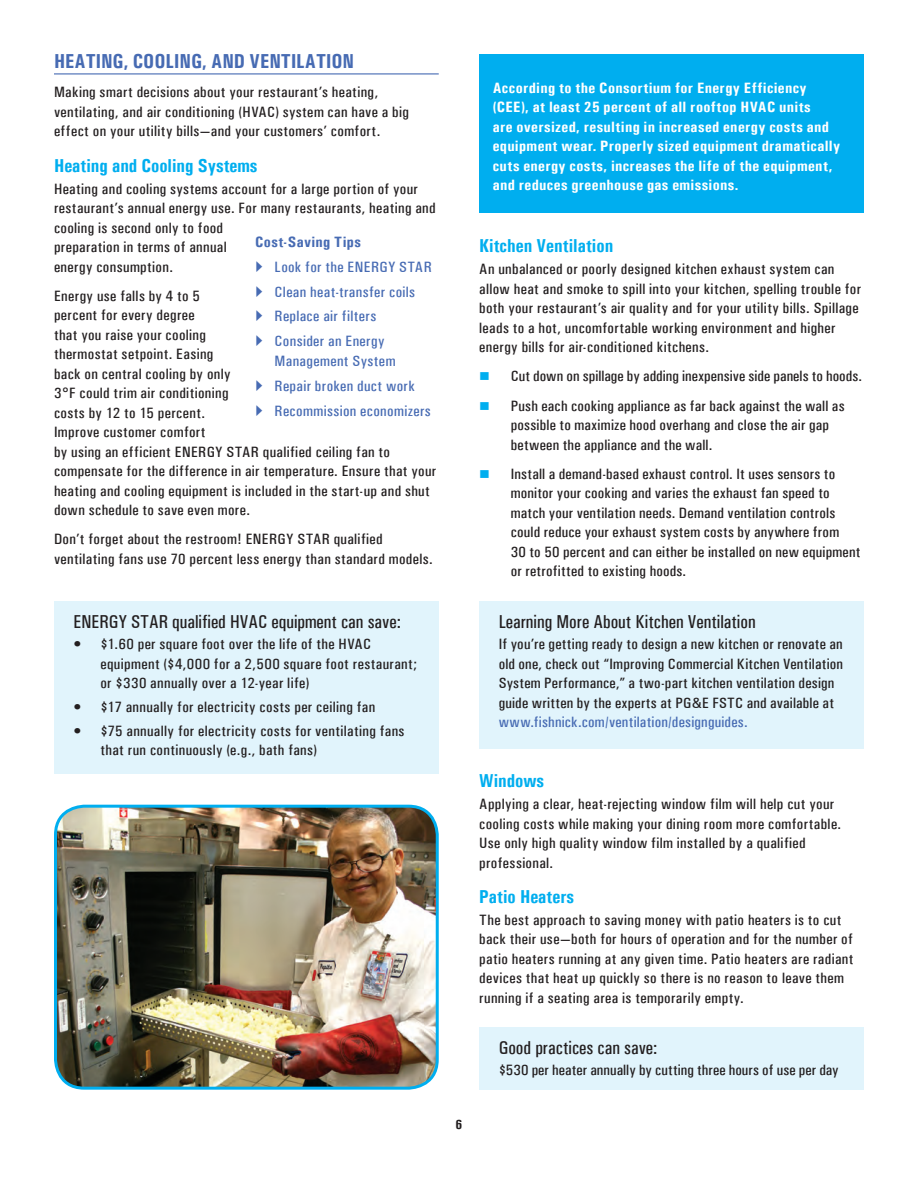
<style>
.page{position:relative;width:918px;height:1188px;background:#fff}
.page>*{position:absolute;margin:0;border:0;box-sizing:border-box;transform-origin:0 0}
.subhead_1{font:700 20.25px "Univers Condensed";color:#476bb3}
.Box_subheader{font:500 18.75px "Univers Condensed";color:#231f20}
.subhead_2{font:700 18.75px "Univers Condensed";color:#00aeef}
.body{font:500 15px/19.5px "Univers Condensed";letter-spacing:.02em;color:#231f20;scale:1.07 1}
.body-2{font:700 15px/19.5px "Univers Condensed";letter-spacing:.02em;color:#fff;scale:1.07 1}
.t1{font:500 15px/19.5px "Univers Condensed";letter-spacing:.025em;color:#476bb3;scale:1.07 1}
.CS_Box_head{font:700 15px "Univers Condensed";letter-spacing:.025em;color:#476bb3;scale:1.07 1}
.t2{font:700 13.5px "Univers Condensed";color:#231f20;scale:1.07 1}
.s1{color:#476bb3}
</style>
<div class="page">
<div style="left:54px;top:601px;width:385px;height:173px;background:#e1f4fc"></div>
<div style="left:479px;top:601px;width:385px;height:147px;background:#e1f4fc"></div>
<div style="left:479px;top:54px;width:385px;height:159px;background:#00aeef"></div>
<hr style="left:54px;top:73px;width:385px;height:1px;background:#476bb3">
<img style="left:56px;top:806px;width:379px;height:281px">
<div style="left:479px;top:1027px;width:385px;height:63px;background:#e1f4fc"></div>
<div style="left:54px;top:805px;width:385px;height:285px;border:3px solid #00aeef;border-radius:29px"></div>
<p class="subhead_1" style="left:54px;top:49px;width:302px">HEATING, COOLING, AND VENTILATION</p>
<p class="body" style="left:54px;top:82px;width:333px">Making smart decisions about your restaurant’s heating, ventilating, and air conditioning (HVAC) system can have a big effect on your utility bills—and your customers’ comfort.</p>
<p class="subhead_2" style="left:54px;top:154px;width:205px">Heating and Cooling Systems</p>
<p class="body" style="left:54px;top:179px;width:358px">Heating and cooling systems account for a large portion of your restaurant’s annual energy use. For many restaurants, heating and cooling is second only to food<br>preparation in terms of annual<br>energy consumption.</p>
<p class="body" style="left:54px;top:286px;width:359px">Energy use falls by 4 to 5<br>percent for every degree<br>that you raise your cooling<br>thermostat setpoint. Easing<br>back on central cooling by only<br>3°F could trim air conditioning<br>costs by 12 to 15 percent.<br>Improve customer comfort<br>by using an efficient ENERGY STAR qualified ceiling fan to compensate for the difference in air temperature. Ensure that your heating and cooling equipment is included in the start-up and shut down schedule to save even more.</p>
<p class="body" style="left:54px;top:530px;width:355px">Don’t forget about the restroom! ENERGY STAR qualified ventilating fans use 70 percent less energy than standard models.</p>
<p class="CS_Box_head" style="left:255px;top:233px;width:100px">Cost-Saving Tips</p>
<p class="t1" style="left:275px;top:257px;width:148px">Look for the ENERGY STAR</p>
<p class="t1" style="left:275px;top:282px;width:133px">Clean heat-transfer coils</p>
<p class="t1" style="left:275px;top:307px;width:96px">Replace air filters</p>
<p class="t1" style="left:275px;top:332px;width:114px">Consider an Energy<br>Management System</p>
<p class="t1" style="left:275px;top:376px;width:133px">Repair broken duct work</p>
<p class="t1" style="left:275px;top:401px;width:148px">Recommission economizers</p>
<p class="Box_subheader" style="left:73px;top:610px;width:329px">ENERGY STAR qualified HVAC equipment can save:</p>
<p class="body" style="left:100px;top:634px;width:297px;text-indent:-27px">• $1.60 per square foot over the life of the HVAC equipment ($4,000 for a 2,500 square foot restaurant; or $330 annually over a 12-year life)</p>
<p class="body" style="left:73px;top:697px;width:284px">• $17 annually for electricity costs per ceiling fan</p>
<p class="body" style="left:100px;top:721px;width:286px;text-indent:-27px">• $75 annually for electricity costs for ventilating fans that run continuously (e.g., bath fans)</p>
<p class="body-2" style="left:493px;top:78px;width:326px">According to the Consortium for Energy Efficiency (CEE), at least 25 percent of all rooftop HVAC units<br>are oversized, resulting in increased energy costs and equipment wear. Properly sized equipment dramatically cuts energy costs, increases the life of the equipment, and reduces greenhouse gas emissions.</p>
<p class="t2" style="left:456px;top:1117px;width:8px">6</p>
<p class="subhead_2" style="left:479px;top:235px;width:136px">Kitchen Ventilation</p>
<p class="body" style="left:479px;top:259px;width:358px">An unbalanced or poorly designed kitchen exhaust system can allow heat and smoke to spill into your kitchen, spelling trouble for both your restaurant’s air quality and for your utility bills. Spillage leads to a hot, uncomfortable working environment and higher energy bills for air-conditioned kitchens.</p>
<p class="body" style="left:511px;top:366px;width:330px">Cut down on spillage by adding inexpensive side panels to hoods.</p>
<p class="body" style="left:511px;top:396px;width:314px">Push each cooking appliance as far back against the wall as possible to maximize hood overhang and close the air gap between the appliance and the wall.</p>
<p class="body" style="left:511px;top:464px;width:329px">Install a demand-based exhaust control. It uses sensors to monitor your cooking and varies the exhaust fan speed to match your ventilation needs. Demand ventilation controls could reduce your exhaust system costs by anywhere from<br>30 to 50 percent and can either be installed on new equipment or retrofitted to existing hoods.</p>
<p class="Box_subheader" style="left:499px;top:610px;width:258px">Learning More About Kitchen Ventilation</p>
<p class="body" style="left:499px;top:634px;width:323px">If you’re getting ready to design a new kitchen or renovate an old one, check out “Improving Commercial Kitchen Ventilation System Performance,” a two-part kitchen ventilation design guide written by the experts at PG&amp;E FSTC and available at <span class="s1">www.fishnick.com/ventilation/designguides.</span></p>
<p class="subhead_2" style="left:479px;top:770px;width:66px">Windows</p>
<p class="body" style="left:479px;top:794px;width:340px">Applying a clear, heat-rejecting window film will help cut your cooling costs while making your dining room more comfortable.<br>Use only high quality window film installed by a qualified professional.</p>
<p class="subhead_2" style="left:479px;top:886px;width:97px">Patio Heaters</p>
<p class="body" style="left:479px;top:910px;width:351px">The best approach to saving money with patio heaters is to cut back their use—both for hours of operation and for the number of patio heaters running at any given time. Patio heaters are radiant devices that heat up quickly so there is no reason to leave them running if a seating area is temporarily empty.</p>
<p class="Box_subheader" style="left:499px;top:1036px;width:160px">Good practices can save:</p>
<p class="body" style="left:499px;top:1061px;width:319px">$530 per heater annually by cutting three hours of use per day</p>
</div>
